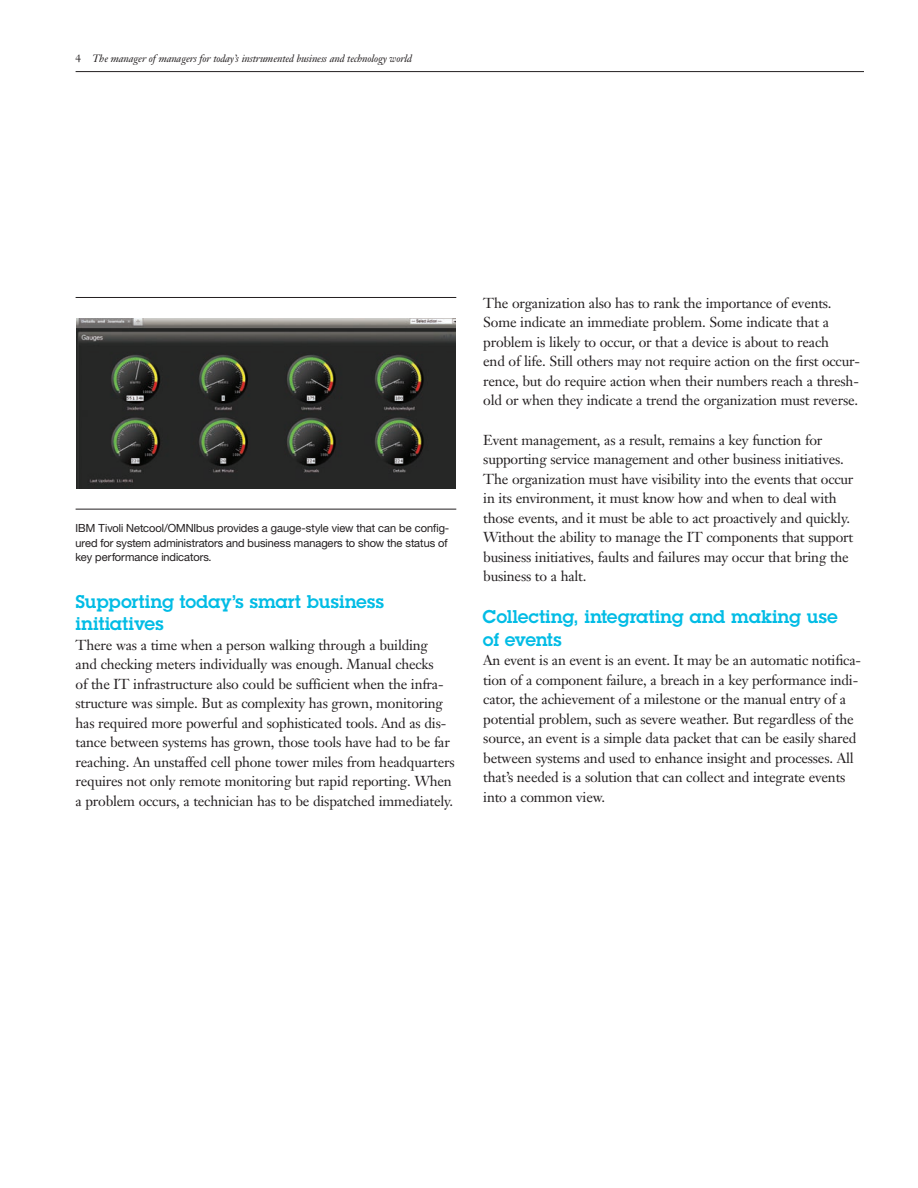
<style>
.page{position:relative;width:918px;height:1188px;background:#fff}
.page>*{position:absolute;margin:0;border:0;box-sizing:border-box;transform-origin:0 0}
.t1{font:600 18px/22.5px "Lubalinfor IBM";color:#02bce5}
.t2{font:14.25px/19.5px "Janson Text LT Pro";letter-spacing:-.015em;color:#231f20}
.t3{font:11.25px/14.2px "Helv Neuefor IBM";color:#231f20}
.t4{font:italic 10.5px "Janson Text LT Pro";letter-spacing:-.015em;color:#231f20}
.s1{font-family:"Janson Text";font-style:normal}
</style>
<div class="page">
<hr style="left:76px;top:71px;width:788px;height:1px;background:#231f20">
<img style="left:76px;top:318px;width:379px;height:171px">
<hr style="left:76px;top:509px;width:380px;height:1px;background:#231f20">
<hr style="left:76px;top:297px;width:380px;height:1px;background:#231f20">
<p class="t4" style="left:76px;top:55px;width:338px"><span class="s1">4</span> The manager of managers for today’s instrumented business and technology world</p>
<p class="t3" style="left:76px;top:522px;width:375px">IBM Tivoli Netcool/OMNIbus provides a gauge-style view that can be config&shy;ured for system administrators and business managers to show the status of key performance indicators.</p>
<h2 class="t1" style="left:76px;top:592px;width:310px">Supporting today’s smart business initiatives</h2>
<p class="t2" style="left:76px;top:637px;width:381px">There was a time when a person walking through a building<br>and checking meters individually was enough. Manual checks<br>of the IT infrastructure also could be sufficient when the infra&shy;structure was simple. But as complexity has grown, monitoring has required more powerful and sophisticated tools. And as dis&shy;tance between systems has grown, those tools have had to be far reaching. An unstaffed cell phone tower miles from headquarters requires not only remote monitoring but rapid reporting. When a problem occurs, a technician has to be dispatched immediately.</p>
<p class="t2" style="left:483px;top:295px;width:378px">The organization also has to rank the importance of events.<br>Some indicate an immediate problem. Some indicate that a problem is likely to occur, or that a device is about to reach<br>end of life. Still others may not require action on the first occur&shy;rence, but do require action when their numbers reach a thresh&shy;old or when they indicate a trend the organization must reverse.</p>
<p class="t2" style="left:483px;top:431px;width:372px">Event management, as a result, remains a key function for supporting service management and other business initiatives.<br>The organization must have visibility into the events that occur in its environment, it must know how and when to deal with those events, and it must be able to act proactively and quickly.<br>Without the ability to manage the IT components that support business initiatives, faults and failures may occur that bring the business to a halt.</p>
<h2 class="t1" style="left:483px;top:608px;width:356px">Collecting, integrating and making use of events</h2>
<p class="t2" style="left:483px;top:652px;width:379px">An event is an event is an event. It may be an automatic notifica&shy;tion of a component failure, a breach in a key performance indi&shy;cator, the achievement of a milestone or the manual entry of a potential problem, such as severe weather. But regardless of the source, an event is a simple data packet that can be easily shared between systems and used to enhance insight and processes. All that’s needed is a solution that can collect and integrate events into a common view.</p>
</div>
